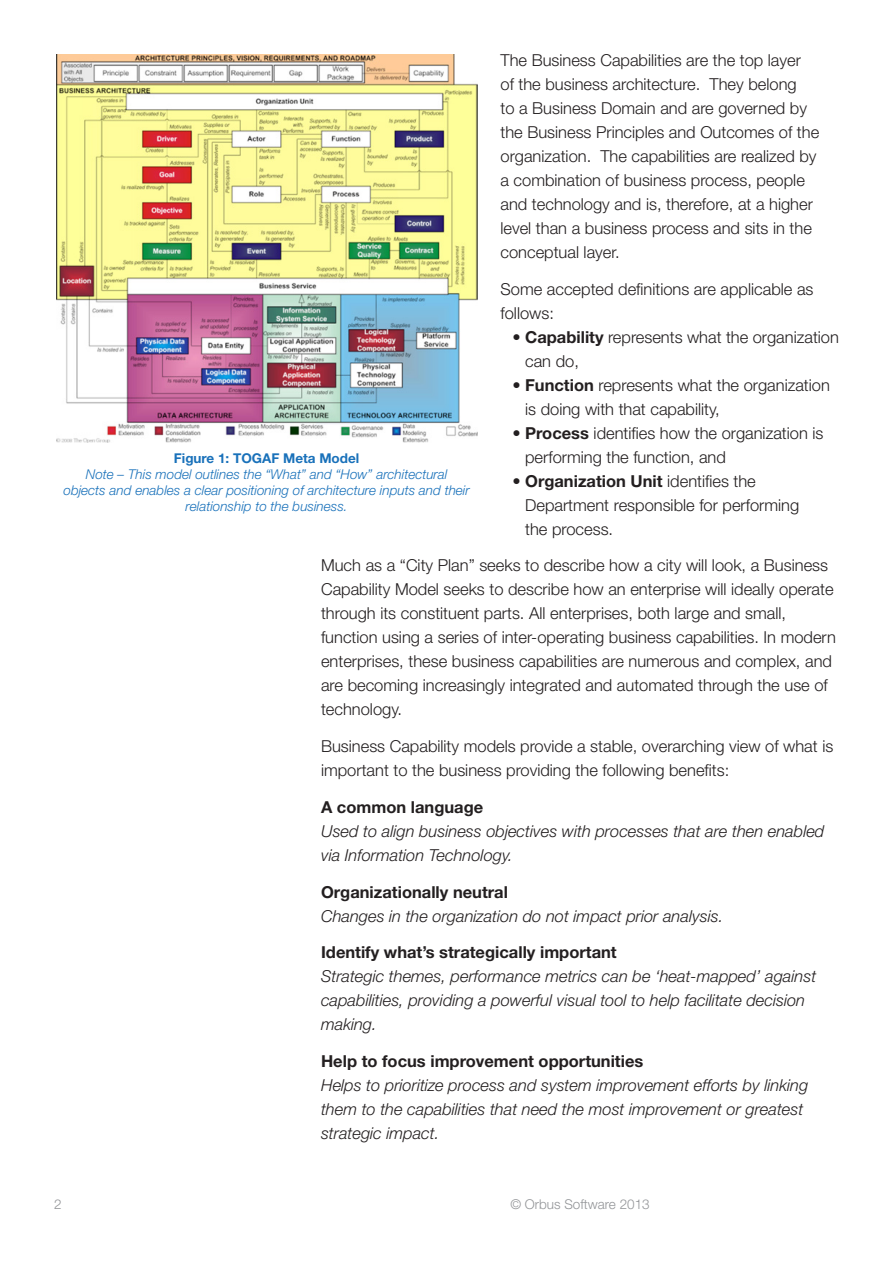
<style>
.page{position:relative;width:893px;height:1263px;background:#fff}
.page>*{position:absolute;margin:0;border:0;box-sizing:border-box;transform-origin:0 0}
.t1{font:300 16.5px/24px "Helvetica Neue LT Std";color:#231f20}
.t2{font:italic 300 16.5px/24px "Helvetica Neue LT Std";color:#231f20}
.t3{font:italic 300 13.5px/16.2px "Helvetica Neue LT Std";color:#1971ba;text-align:center}
.t4{font:300 13.5px "Helvetica Neue LT Std";color:#939598}
.s1{font-weight:700}
.s2{font-weight:700;font-style:normal}
</style>
<div class="page">
<img style="left:57px;top:54px;width:420px;height:388px">
<p class="t1" style="left:500px;top:48px;width:320px">The Business Capabilities are the top layer<br>of the business architecture. They belong<br>to a Business Domain and are governed by the Business Principles and Outcomes of the organization. The capabilities are realized by a combination of business process, people and technology and is, therefore, at a higher level than a business process and sits in the conceptual layer.</p>
<p class="t1" style="left:500px;top:276px;width:314px">Some accepted definitions are applicable as follows:</p>
<p class="t1" style="left:525px;top:324px;width:315px;text-indent:-13px">• <span class="s1">Capability</span> represents what the organization can do,</p>
<p class="t1" style="left:525px;top:372px;width:306px;text-indent:-13px">• <span class="s1">Function</span> represents what the organization is doing with that capability,</p>
<p class="t1" style="left:525px;top:420px;width:300px;text-indent:-13px">• <span class="s1">Process</span> identifies how the organization is performing the function, and</p>
<p class="t1" style="left:525px;top:468px;width:276px;text-indent:-13px">• <span class="s1">Organization Unit</span> identifies the<br>Department responsible for performing the process.</p>
<p class="t1" style="left:321px;top:553px;width:516px">Much as a “City Plan” seeks to describe how a city will look, a Business Capability Model seeks to describe how an enterprise will ideally operate through its constituent parts. All enterprises, both large and small, function using a series of inter-operating business capabilities. In modern enterprises, these business capabilities are numerous and complex, and are becoming increasingly integrated and automated through the use of technology.</p>
<p class="t1" style="left:321px;top:734px;width:514px">Business Capability models provide a stable, overarching view of what is important to the business providing the following benefits:</p>
<p class="t2" style="left:321px;top:795px;width:505px"><span class="s2">A common language<br></span>Used to align business objectives with processes that are then enabled via Information Technology.</p>
<p class="t2" style="left:321px;top:879px;width:404px"><span class="s2">Organizationally neutral<br></span>Changes in the organization do not impact prior analysis.</p>
<p class="t2" style="left:321px;top:940px;width:497px"><span class="s2">Identify what’s strategically important<br></span>Strategic themes, performance metrics can be ‘heat-mapped’ against capabilities, providing a powerful visual tool to help facilitate decision making.</p>
<p class="t2" style="left:321px;top:1049px;width:489px"><span class="s2">Help to focus improvement opportunities<br></span>Helps to prioritize process and system improvement efforts by linking them to the capabilities that need the most improvement or greatest strategic impact.</p>
<p class="t3" style="left:64px;top:449px;width:408px"><span class="s2">Figure 1: TOGAF Meta Model<br></span>Note – This model outlines the “What” and “How” architectural objects and enables a clear positioning of architecture inputs and their relationship to the business.</p>
<p class="t4" style="left:54px;top:1196px;width:9px">2</p>
<p class="t4" style="left:510px;top:1196px;width:141px">© Orbus Software 2013</p>
</div>
